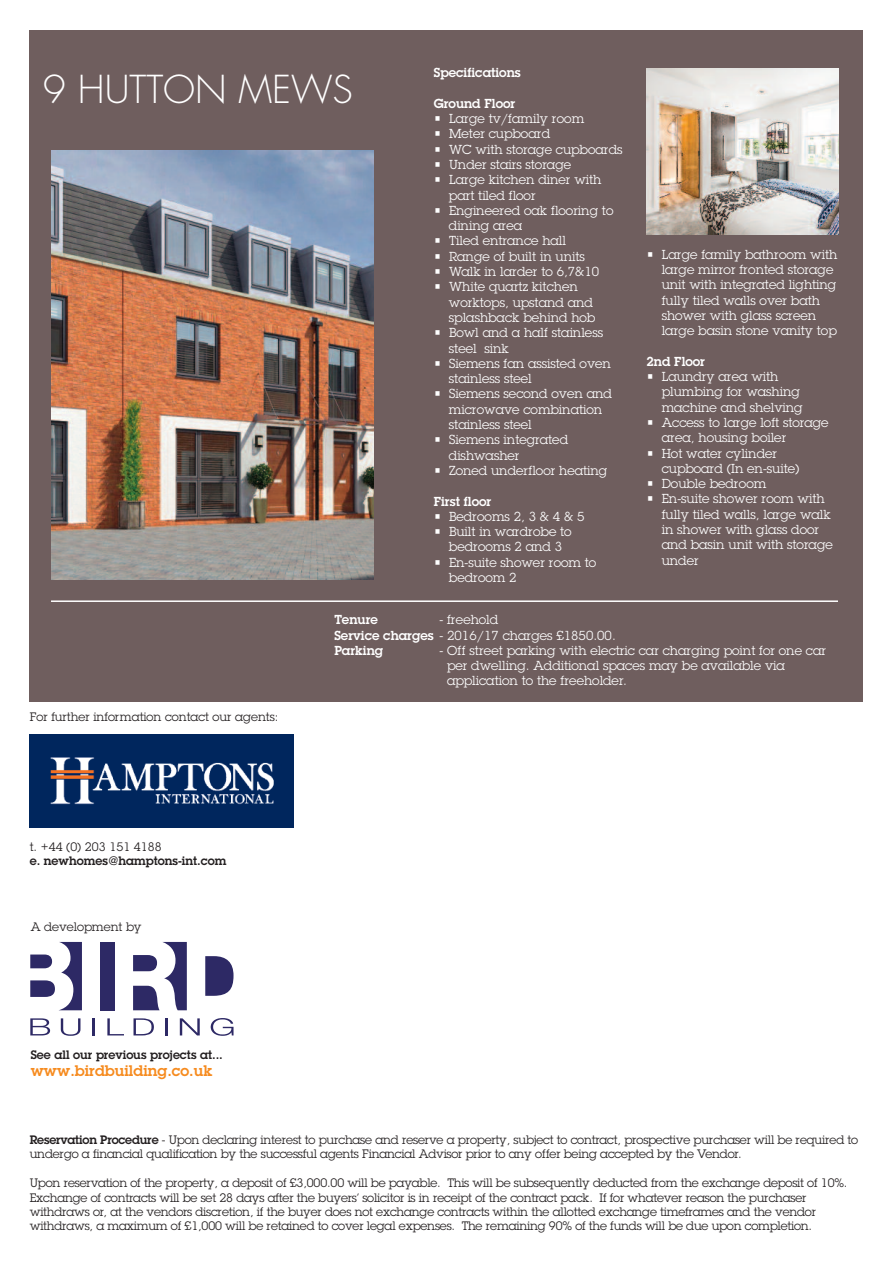
<style>
.page{position:relative;width:893px;height:1263px;background:#fff}
.page>*{position:absolute;margin:0;border:0;box-sizing:border-box;transform-origin:0 0}
.t1{font:300 37.5px "Futura";color:#fff}
.t2{font:600 15px "Lubalin Graph";color:#f68b1f}
.t3{font:12.75px/15.3px "Lubalin Graph";color:#fff}
.t4{font:600 12.75px "Lubalin Graph";color:#fff}
.t5{font:12px/14.4px "Lubalin Graph";letter-spacing:-.015em;color:#231f20}
.t6{font:600 12px "Lubalin Graph";color:#231f20}
.s1{font-weight:600}
</style>
<div class="page">
<img style="left:30px;top:734px;width:263px;height:93px">
<svg style="left:30px;top:942px;width:52px;height:68px"></svg>
<div style="left:100px;top:942px;width:15px;height:68px;background:#2d2965"></div>
<svg style="left:205px;top:956px;width:29px;height:40px"></svg>
<svg style="left:133px;top:942px;width:54px;height:68px"></svg>
<svg style="left:30px;top:1018px;width:20px;height:17px"></svg>
<svg style="left:61px;top:1018px;width:19px;height:17px"></svg>
<svg style="left:93px;top:1018px;width:2px;height:17px"></svg>
<svg style="left:107px;top:1018px;width:17px;height:17px"></svg>
<svg style="left:134px;top:1018px;width:20px;height:17px"></svg>
<svg style="left:165px;top:1018px;width:2px;height:17px"></svg>
<svg style="left:180px;top:1018px;width:20px;height:17px"></svg>
<svg style="left:211px;top:1018px;width:23px;height:17px"></svg>
<div style="left:30px;top:30px;width:833px;height:672px;background:#6f5e5e"></div>
<img style="left:51px;top:150px;width:322px;height:429px">
<img style="left:646px;top:68px;width:192px;height:166px">
<hr style="left:51px;top:600px;width:787px;height:2px;background:#fff">
<h1 class="t1" style="left:43px;top:72px;width:311px">9 HUTTON MEWS</h1>
<p class="t4" style="left:434px;top:65px;width:88px">Specifications</p>
<p class="t4" style="left:434px;top:96px;width:83px">Ground Floor</p>
<p class="t3" style="left:434px;top:111px;width:152px">• Large tv/family room</p>
<p class="t3" style="left:434px;top:126px;width:118px">• Meter cupboard</p>
<p class="t3" style="left:434px;top:142px;width:190px">• WC with storage cupboards</p>
<p class="t3" style="left:434px;top:157px;width:139px">• Under stairs storage</p>
<p class="t3" style="left:449px;top:172px;width:154px;text-indent:-15px">• Large kitchen diner with part tiled floor</p>
<p class="t3" style="left:449px;top:203px;width:166px;text-indent:-15px">• Engineered oak flooring to dining area</p>
<p class="t3" style="left:434px;top:233px;width:134px">• Tiled entrance hall</p>
<p class="t3" style="left:434px;top:249px;width:153px">• Range of built in units</p>
<p class="t3" style="left:434px;top:264px;width:167px">• Walk in larder to 6,7&amp;10</p>
<p class="t3" style="left:449px;top:279px;width:148px;text-indent:-15px">• White quartz kitchen worktops, upstand and splashback behind hob</p>
<p class="t3" style="left:449px;top:325px;width:156px;text-indent:-15px">• Bowl and a half stainless steel sink</p>
<p class="t3" style="left:449px;top:356px;width:164px;text-indent:-15px">• Siemens fan assisted oven stainless steel</p>
<p class="t3" style="left:449px;top:386px;width:165px;text-indent:-15px">• Siemens second oven and microwave combination stainless steel</p>
<p class="t3" style="left:449px;top:432px;width:121px;text-indent:-15px">• Siemens integrated dishwasher</p>
<p class="t3" style="left:434px;top:463px;width:175px">• Zoned underfloor heating</p>
<p class="t4" style="left:434px;top:494px;width:59px">First floor</p>
<p class="t3" style="left:434px;top:509px;width:152px">• Bedrooms 2, 3 &amp; 4 &amp; 5</p>
<p class="t3" style="left:434px;top:524px;width:139px;text-align:center">• Built in wardrobe to bedrooms 2 and 3</p>
<p class="t3" style="left:449px;top:555px;width:149px;text-indent:-15px">• En-suite shower room to bedroom 2</p>
<p class="t3" style="left:662px;top:247px;width:177px;text-indent:-15px">• Large family bathroom with large mirror fronted storage unit with integrated lighting fully tiled walls over bath shower with glass screen large basin stone vanity top</p>
<p class="t4" style="left:646px;top:354px;width:60px">2nd Floor</p>
<p class="t3" style="left:662px;top:369px;width:143px;text-indent:-15px">• Laundry area with plumbing for washing machine and shelving</p>
<p class="t3" style="left:662px;top:415px;width:169px;text-indent:-15px">• Access to large loft storage area, housing boiler</p>
<p class="t3" style="left:662px;top:445px;width:139px;text-indent:-15px">• Hot water cylinder cupboard (In en-suite)</p>
<p class="t3" style="left:646px;top:476px;width:121px">• Double bedroom</p>
<p class="t3" style="left:662px;top:491px;width:173px;text-indent:-15px">• En-suite shower room with fully tiled walls, large walk in shower with glass door and basin unit with storage under</p>
<p class="t5" style="left:30px;top:710px;width:250px">For further information contact our agents:</p>
<p class="t5" style="left:30px;top:839px;width:133px">t. +44 (0) 203 151 4188</p>
<p class="t6" style="left:30px;top:854px;width:198px">e. newhomes@hamptons-int.com</p>
<p class="t5" style="left:31px;top:920px;width:112px">A development by</p>
<p class="t6" style="left:31px;top:1048px;width:194px">See all our previous projects at...</p>
<p class="t2" style="left:31px;top:1061px;width:183px">www.birdbuilding.co.uk</p>
<p class="t3" style="left:334px;top:612px;width:283px;text-indent:105px">- freehold<br><span class="s1">Service charges</span> - 2016/17 charges £1850.00.<br><span class="s1">Parking</span></p>
<p class="t4" style="left:334px;top:612px;width:45px">Tenure</p>
<p class="t3" style="left:447px;top:643px;width:381px;text-indent:-8px">- Off street parking with electric car charging point for one car per dwelling. Additional spaces may be available via application to the freeholder.</p>
<p class="t5" style="left:30px;top:1132px;width:830px"><span class="s1">Reservation Procedure</span> - Upon declaring interest to purchase and reserve a property, subject to contract, prospective purchaser will be required to undergo a financial qualification by the successful agents Financial Advisor prior to any offer being accepted by the Vendor.</p>
<p class="t5" style="left:30px;top:1176px;width:819px">Upon reservation of the property, a deposit of £3,000.00 will be payable. This will be subsequently deducted from the exchange deposit of 10%.<br>Exchange of contracts will be set 28 days after the buyers’ solicitor is in receipt of the contract pack. If for whatever reason the purchaser withdraws or, at the vendors discretion, if the buyer does not exchange contracts within the allotted exchange timeframes and the vendor withdraws, a maximum of £1,000 will be retained to cover legal expenses. The remaining 90% of the funds will be due upon completion.</p>
</div>
